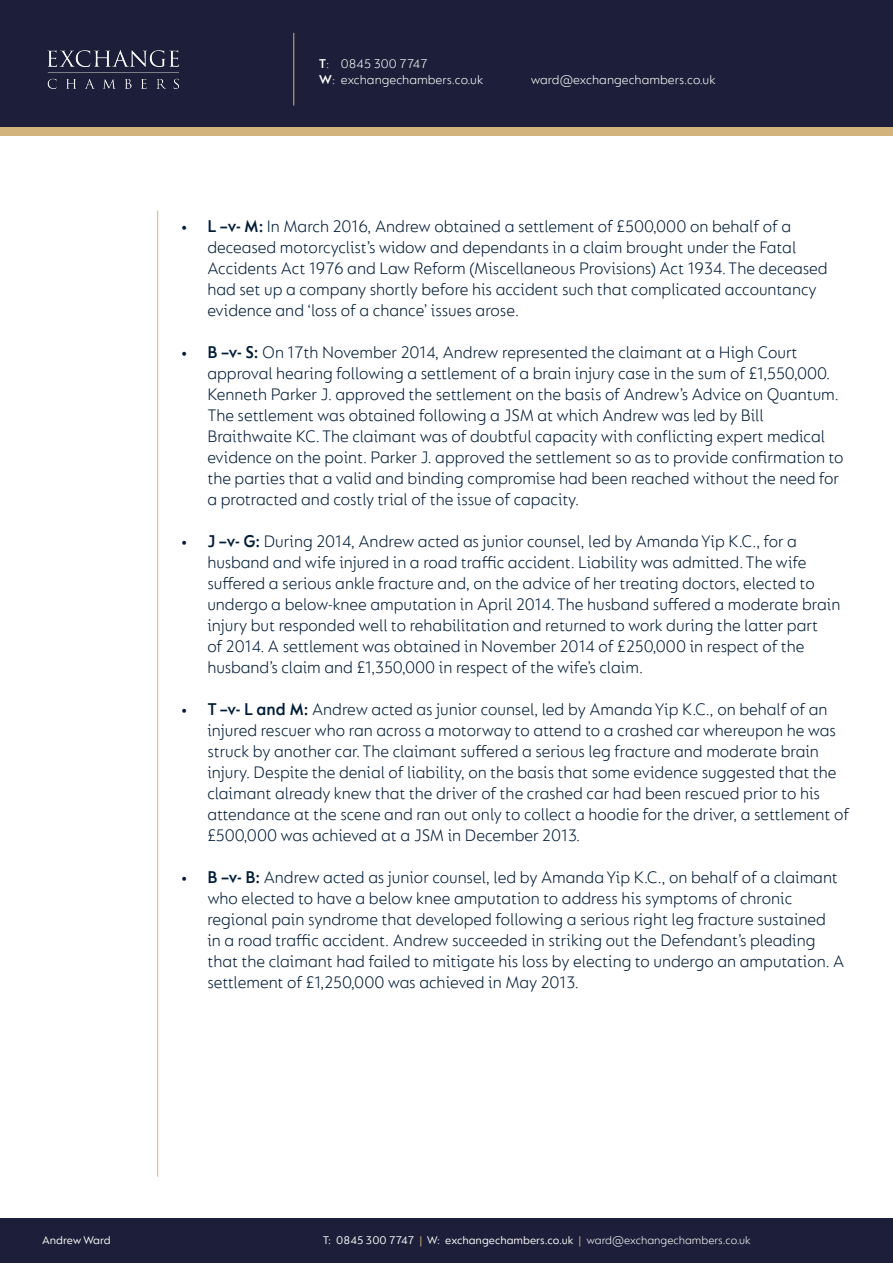
<style>
.page{position:relative;width:893px;height:1263px;background:#fff}
.page>*{position:absolute;margin:0;border:0;box-sizing:border-box;transform-origin:0 0}
.t1{font:300 18px/21px "FS Lucas";color:#001c37;scale:.95 1}
.t2{font:300 13.5px/16.2px "FS Lucas";color:#fff}
.t3{font:12px "FS Lucas";color:#fff}
.s1{font-weight:600}
.s2{color:#d3b37c}
.s3{font-weight:300}
</style>
<div class="page">
<div style="left:0;top:64px;width:893px;height:72px;background:#d3b37c"></div>
<div style="left:0;top:0;width:893px;height:127px;background:#1d1e39"></div>
<div style="left:0;top:1219px;width:893px;height:44px;background:#1d1e39"></div>
<img style="left:47px;top:50px;width:132px;height:39px">
<hr style="left:293px;top:33px;width:1px;height:73px;background:#d3b37c">
<hr style="left:157px;top:211px;width:1px;height:966px;background:#d3b37c">
<p class="t2" style="left:319px;top:55px;width:166px"><span class="s1">T</span>: 0845 300 7747<br><span class="s1">W</span>: exchangechambers.co.uk</p>
<p class="t2" style="left:531px;top:71px;width:186px">ward@exchangechambers.co.uk</p>
<p class="t1" style="left:207px;top:215px;width:654px;text-indent:-27px"><span class="s1">• L –v- M:</span> In March 2016, Andrew obtained a settlement of £500,000 on behalf of a deceased motorcyclist’s widow and dependants in a claim brought under the Fatal Accidents Act 1976 and Law Reform (Miscellaneous Provisions) Act 1934. The deceased had set up a company shortly before his accident such that complicated accountancy evidence and ‘loss of a chance’ issues arose.</p>
<p class="t1" style="left:207px;top:341px;width:671px;text-indent:-27px"><span class="s1">• B –v- S:</span> On 17th November 2014, Andrew represented the claimant at a High Court approval hearing following a settlement of a brain injury case in the sum of £1,550,000.<br>Kenneth Parker J. approved the settlement on the basis of Andrew’s Advice on Quantum.<br>The settlement was obtained following a JSM at which Andrew was led by Bill Braithwaite KC. The claimant was of doubtful capacity with conflicting expert medical evidence on the point. Parker J. approved the settlement so as to provide confirmation to the parties that a valid and binding compromise had been reached without the need for a protracted and costly trial of the issue of capacity.</p>
<p class="t1" style="left:207px;top:530px;width:668px;text-indent:-27px"><span class="s1">• J –v- G:</span> During 2014, Andrew acted as junior counsel, led by Amanda Yip K.C., for a husband and wife injured in a road traffic accident. Liability was admitted. The wife suffered a serious ankle fracture and, on the advice of her treating doctors, elected to undergo a below-knee amputation in April 2014. The husband suffered a moderate brain injury but responded well to rehabilitation and returned to work during the latter part<br>of 2014. A settlement was obtained in November 2014 of £250,000 in respect of the husband’s claim and £1,350,000 in respect of the wife’s claim.</p>
<p class="t1" style="left:207px;top:698px;width:677px;text-indent:-27px"><span class="s1">• T –v- L and M:</span> Andrew acted as junior counsel, led by Amanda Yip K.C., on behalf of an injured rescuer who ran across a motorway to attend to a crashed car whereupon he was struck by another car. The claimant suffered a serious leg fracture and moderate brain injury. Despite the denial of liability, on the basis that some evidence suggested that the claimant already knew that the driver of the crashed car had been rescued prior to his attendance at the scene and ran out only to collect a hoodie for the driver, a settlement of £500,000 was achieved at a JSM in December 2013.</p>
<p class="t1" style="left:207px;top:866px;width:672px;text-indent:-27px"><span class="s1">• B –v- B:</span> Andrew acted as junior counsel, led by Amanda Yip K.C., on behalf of a claimant who elected to have a below knee amputation to address his symptoms of chronic regional pain syndrome that developed following a serious right leg fracture sustained<br>in a road traffic accident. Andrew succeeded in striking out the Defendant’s pleading that the claimant had failed to mitigate his loss by electing to undergo an amputation. A settlement of £1,250,000 was achieved in May 2013.</p>
<p class="t3" style="left:42px;top:1233px;width:70px">Andrew Ward</p>
<p class="t3" style="left:323px;top:1233px;width:429px">T: 0845 300 7747 <span class="s2">|</span> W: exchangechambers.co.uk <span class="s2">|</span> <span class="s3">ward@exchangechambers.co.uk</span></p>
</div>
